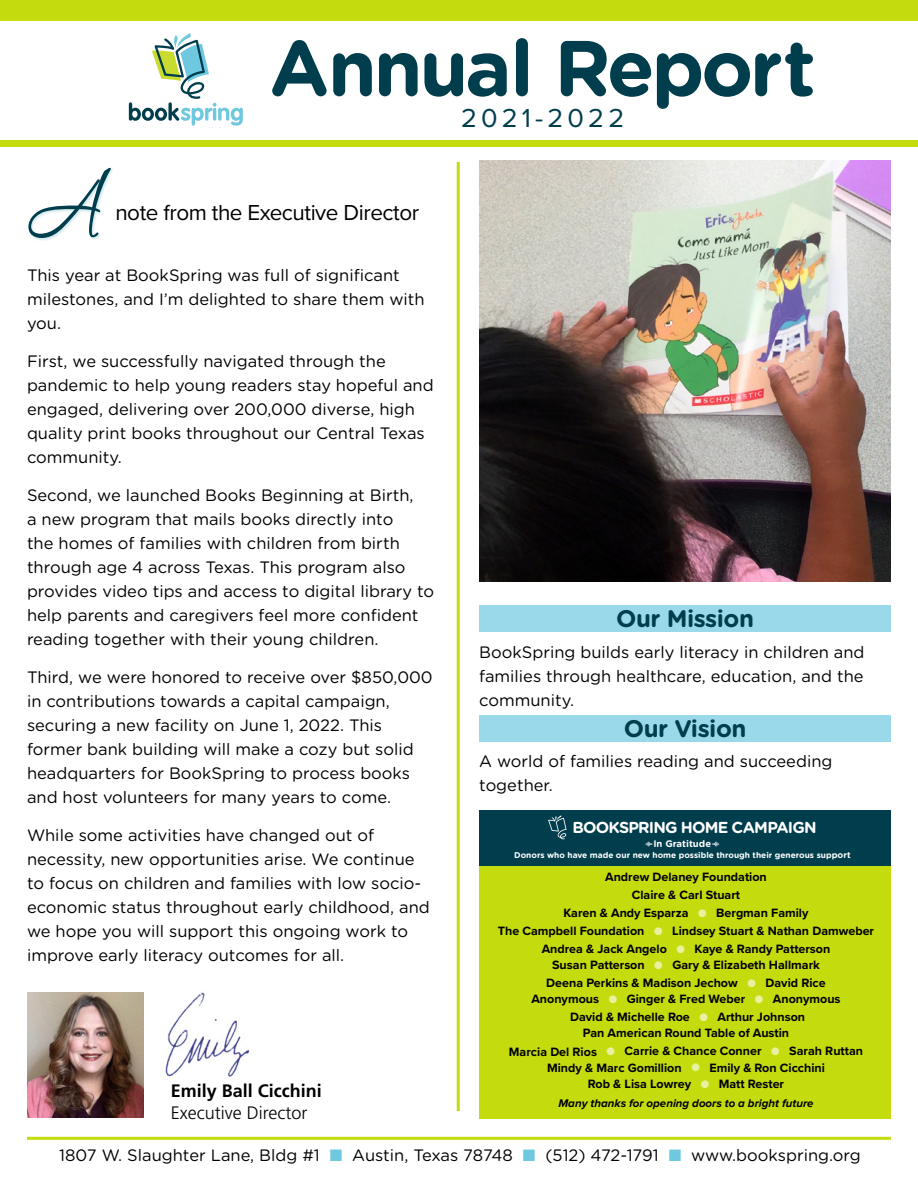
<style>
.page{position:relative;width:918px;height:1188px;background:#fff}
.page>*{position:absolute;margin:0;border:0;box-sizing:border-box;transform-origin:0 0}
.t1{font:109.35px "P22 Corinthia";color:#003d4d;scale:.96 1}
.t2{font:700 78.45px "Gotham Rounded";letter-spacing:-.04em;color:#003d4d}
.t3{font:27px "Lincoln Proxima Nova";letter-spacing:.155em;color:#003d4d}
.t4{font:700 24px "Gotham Rounded";letter-spacing:-.02em;color:#003d4d}
.t5{font:22.5px "Proxima Nova";letter-spacing:-.02em;color:#000}
.t6{font:700 18px "Frutiger";color:#000}
.t7{font:300 18px "Frutiger";color:#000}
.t8{font:16.5px/24px "Gotham Rounded";color:#000}
.t9{font:700 15.9px "Gotham Rounded";letter-spacing:-.05em;color:#fff}
.t10{font:700 12.45px/18.1px "Proxima Nova";color:#000;text-align:center}
.t11{font:italic 700 11.55px "Lincoln Proxima Nova";color:#000}
.t12{font:700 9.6px "Gotham Rounded";color:#fff}
.t13{font:700 8.4px "Gotham Rounded";color:#fff}
.s1{font-size:8.7px}
.s2{color:#e7f19e}
.s3{color:#6ec9e0}
</style>
<div class="page">
<hr style="left:457px;top:162px;width:3px;height:949px;background:#c4db0d">
<hr style="left:27px;top:1137px;width:864px;height:3px;background:#c4db0d">
<svg style="left:129px;top:33px;width:114px;height:93px"></svg>
<img style="left:165px;top:992px;width:85px;height:85px">
<img style="left:27px;top:992px;width:117px;height:125px">
<div style="left:479px;top:606px;width:412px;height:26px;background:#9ad9e9"></div>
<div style="left:479px;top:715px;width:412px;height:27px;background:#9ad9e9"></div>
<img style="left:479px;top:160px;width:412px;height:421px">
<div style="left:0;top:0;width:918px;height:21px;background:#c4db0d"></div>
<div style="left:0;top:140px;width:918px;height:7px;background:#c4db0d"></div>
<div style="left:29px;top:168px;width:86px;height:73px;background:#b6dcde;opacity:.6"></div>
<div style="left:479px;top:810px;width:412px;height:309px;background:#c4db0d"></div>
<div style="left:479px;top:810px;width:412px;height:56px;background:#003d4d"></div>
<svg style="left:548px;top:815px;width:18px;height:24px"></svg>
<h2 class="t2" style="left:269px;top:11px;width:548px">Annual Report</h2>
<h3 class="t3" style="left:461px;top:103px;width:165px">2021-2022</h3>
<h1 class="t1" style="left:27px;top:150px;width:83px">A</h1>
<h3 class="t5" style="left:115px;top:196px;width:305px">note from the Executive Director</h3>
<p class="t8" style="left:27px;top:262px;width:399px">This year at BookSpring was full of significant milestones, and I’m delighted to share them with you.</p>
<p class="t8" style="left:27px;top:349px;width:408px">First, we successfully navigated through the pandemic to help young readers stay hopeful and engaged, delivering over 200,000 diverse, high quality print books throughout our Central Texas community.</p>
<p class="t8" style="left:27px;top:483px;width:409px">Second, we launched Books Beginning at Birth,<br>a new program that mails books directly into<br>the homes of families with children from birth through age 4 across Texas. This program also provides video tips and access to digital library to help parents and caregivers feel more confident reading together with their young children.</p>
<p class="t8" style="left:27px;top:665px;width:407px">Third, we were honored to receive over $850,000 in contributions towards a capital campaign, securing a new facility on June 1, 2022. This former bank building will make a cozy but solid headquarters for BookSpring to process books and host volunteers for many years to come.</p>
<p class="t8" style="left:27px;top:823px;width:404px">While some activities have changed out of necessity, new opportunities arise. We continue to focus on children and families with low socio&shy;economic status throughout early childhood, and we hope you will support this ongoing work to improve early literacy outcomes for all.</p>
<p class="t6" style="left:171px;top:1080px;width:153px">Emily Ball Cicchini</p>
<p class="t7" style="left:171px;top:1103px;width:138px">Executive Director</p>
<h3 class="t4" style="left:616px;top:601px;width:139px">Our Mission</h3>
<p class="t8" style="left:479px;top:639px;width:387px;text-align:justify">BookSpring builds early literacy in children and families through healthcare, education, and the community.</p>
<h3 class="t4" style="left:624px;top:711px;width:124px">Our Vision</h3>
<p class="t8" style="left:479px;top:749px;width:355px">A world of families reading and succeeding together.</p>
<p class="t9" style="left:572px;top:815px;width:246px">BOOKSPRING HOME CAMPAIGN</p>
<p class="t12" style="left:653px;top:837px;width:59px">In Gratitude</p>
<p class="t13" style="left:514px;top:849px;width:338px">Donors who have made our new home possible through their generous sup<span class="s1">port</span></p>
<p class="t10" style="left:498px;top:867px;width:378px">Andrew Delaney Foundation<br>Claire &amp; Carl Stuart<br>Karen &amp; Andy Esparza <span class="s2">●</span> Bergman Family<br>The Campbell Foundation <span class="s2">●</span> Lindsey Stuart &amp; Nathan Damweber Andrea &amp; Jack Angelo <span class="s2">●</span> Kaye &amp; Randy Patterson</p>
<p class="t10" style="left:546px;top:956px;width:281px">Susan Patterson <span class="s2">●</span> Gary &amp; Elizabeth Hallmark<br>Deena Perkins &amp; Madison Jechow <span class="s2">●</span> David Rice</p>
<p class="t10" style="left:531px;top:990px;width:311px">Anonymous <span class="s2">●</span> Ginger &amp; Fred Weber <span class="s2">●</span> Anonymous<br>David &amp; Michelle Roe <span class="s2">●</span> Arthur Johnson</p>
<p class="t10" style="left:509px;top:1024px;width:356px">Pan American Round Table of Austin<br>Marcia Del Rios <span class="s2">●</span> Carrie &amp; Chance Conner <span class="s2">●</span> Sarah Ruttan</p>
<p class="t10" style="left:547px;top:1059px;width:279px;line-height:16.2px">Mindy &amp; Marc Gomillion <span class="s2">●</span> Emily &amp; Ron Cicchini<br>Rob &amp; Lisa Lowrey <span class="s2">●</span> Matt Rester</p>
<p class="t11" style="left:558px;top:1096px;width:257px">Many thanks for opening doors to a bright future</p>
<p class="t8" style="left:59px;top:1142px;width:803px">1807 W. Slaughter Lane, Bldg #1 <span class="s3">■</span> Austin, Texas 78748 <span class="s3">■</span> (512) 472-1791 <span class="s3">■</span> www.bookspring.org</p>
</div>
